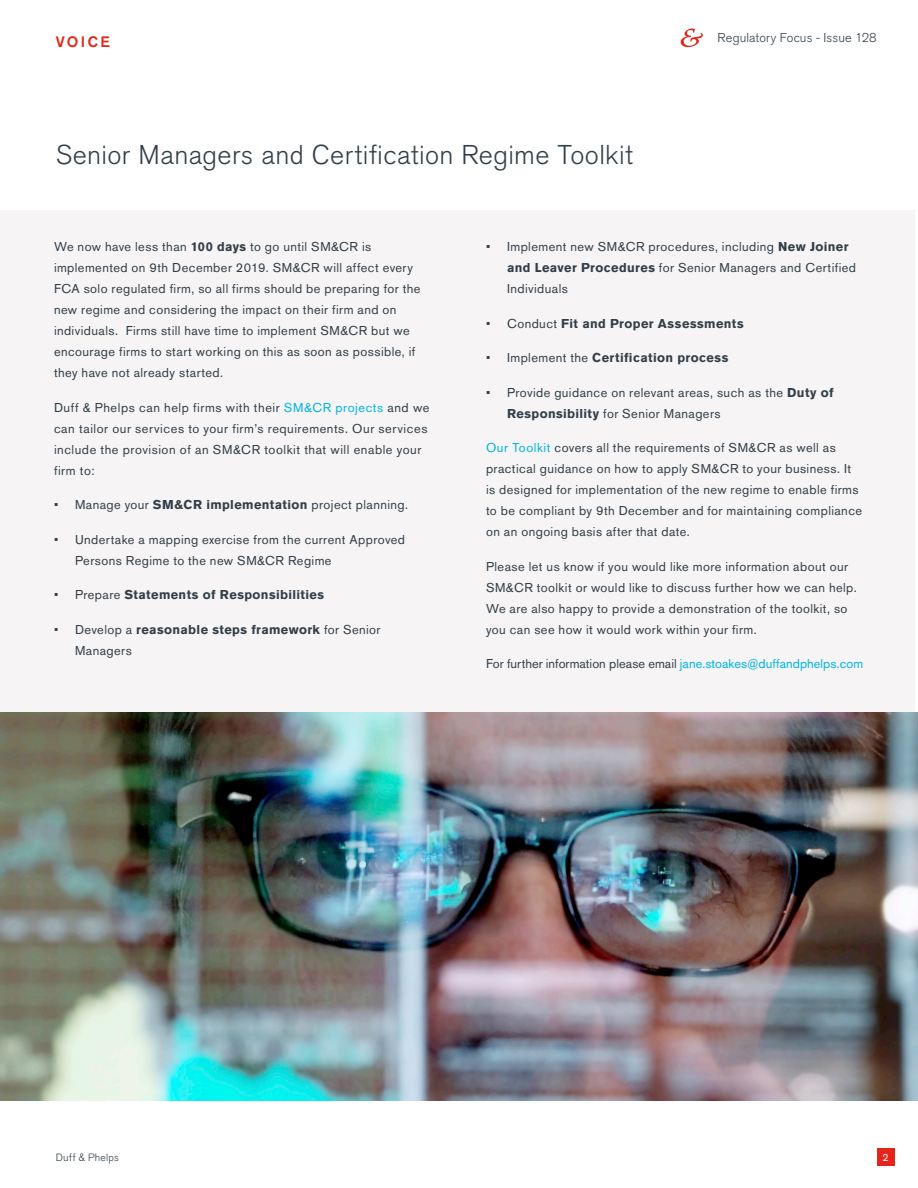
<style>
.page{position:relative;width:918px;height:1188px;background:#fff}
.page>*{position:absolute;margin:0;border:0;box-sizing:border-box;transform-origin:0 0}
.Article_Title{font:300 27px "Akzidenz Grotesk BQ";letter-spacing:.015em;color:#313e48}
.Heading{font:500 15px "Akzidenz Grotesk BQ";letter-spacing:.16em;color:#e72419}
.Body_Text{font:12.75px/21px "Akzidenz Grotesk BQ";letter-spacing:.035em;color:#313e48}
.t1{font:700 12.75px "Akzidenz Grotesk Pro";letter-spacing:.03em;color:#313e48}
.Body_Text-2{font:12.75px "Akzidenz Grotesk BQ";letter-spacing:.005em;color:#313e48}
.t2{font:300 12.75px "Akzidenz Grotesk BQ";letter-spacing:.01em;color:#313e48}
.t3{font:300 10.5px "Akzidenz Grotesk BQ";letter-spacing:.02em;color:#313e48}
.t4{font:10.5px "Akzidenz Grotesk BQ";color:#fff}
.s1{font-family:"Akzidenz Grotesk Pro";font-weight:700}
.s2{color:#00b5e6}
.s3{font-family:"Akzidenz Grotesk BQ";font-weight:400}
</style>
<div class="page">
<div style="left:0;top:211px;width:914px;height:871px;background:#f6f4f5"></div>
<div style="left:877px;top:1148px;width:18px;height:18px;background:#e72419"></div>
<svg style="left:681px;top:29px;width:22px;height:18px"></svg>
<img style="left:0;top:713px;width:918px;height:387px">
<p class="Heading" style="left:56px;top:33px;width:56px">VOICE</p>
<p class="Article_Title" style="left:56px;top:139px;width:579px">Senior Managers and Certification Regime Toolkit</p>
<p class="t2" style="left:718px;top:31px;width:160px">Regulatory Focus - Issue 128</p>
<p class="Body_Text" style="left:54px;top:236px;width:368px">We now have less than <span class="s1">100 days</span> to go until SM&amp;CR is implemented on 9th December 2019. SM&amp;CR will affect every FCA solo regulated firm, so all firms should be preparing for the new regime and considering the impact on their firm and on individuals. Firms still have time to implement SM&amp;CR but we encourage firms to start working on this as soon as possible, if they have not already started.</p>
<p class="Body_Text" style="left:54px;top:397px;width:377px">Duff &amp; Phelps can help firms with their <span class="s2">SM&amp;CR projects</span> and we can tailor our services to your firm’s requirements. Our services include the provision of an SM&amp;CR toolkit that will enable your firm to:</p>
<p class="Body_Text" style="left:54px;top:494px;width:356px">• Manage your <span class="s1">SM&amp;CR implementation</span> project planning.</p>
<p class="Body_Text" style="left:75px;top:529px;width:332px;text-indent:-21px">• Undertake a mapping exercise from the current Approved<br>Persons Regime to the new SM&amp;CR Regime</p>
<p class="t1" style="left:54px;top:586px;width:272px"><span class="s3">• Prepare</span> Statements of Responsibilities</p>
<p class="Body_Text" style="left:75px;top:619px;width:307px;text-indent:-21px">• Develop a <span class="s1">reasonable steps framework</span> for Senior<br>Managers</p>
<p class="Body_Text" style="left:507px;top:236px;width:351px;text-indent:-21px">• Implement new SM&amp;CR procedures, including <span class="s1">New Joiner and Leaver Procedures</span> for Senior Managers and Certified<br>Individuals</p>
<p class="t1" style="left:486px;top:315px;width:259px"><span class="s3">• Conduct</span> Fit and Proper Assessments</p>
<p class="t1" style="left:486px;top:349px;width:244px"><span class="s3">• Implement the</span> Certification process</p>
<p class="Body_Text" style="left:507px;top:382px;width:328px;text-indent:-21px">• Provide guidance on relevant areas, such as the <span class="s1">Duty of<br>Responsibility</span> for Senior Managers</p>
<p class="Body_Text" style="left:486px;top:437px;width:378px"><span class="s2">Our Toolkit</span> covers all the requirements of SM&amp;CR as well as practical guidance on how to apply SM&amp;CR to your business. It is designed for implementation of the new regime to enable firms to be compliant by 9th December and for maintaining compliance on an ongoing basis after that date.</p>
<p class="Body_Text" style="left:486px;top:556px;width:372px">Please let us know if you would like more information about our SM&amp;CR toolkit or would like to discuss further how we can help.<br>We are also happy to provide a demonstration of the toolkit, so you can see how it would work within your firm.</p>
<p class="Body_Text-2" style="left:486px;top:656px;width:379px">For further information please email <span class="s2">jane.stoakes@duffandphelps.com</span></p>
<p class="t3" style="left:56px;top:1152px;width:65px">Duff &amp; Phelps</p>
<p class="t4" style="left:883px;top:1151px;width:8px">2</p>
</div>
